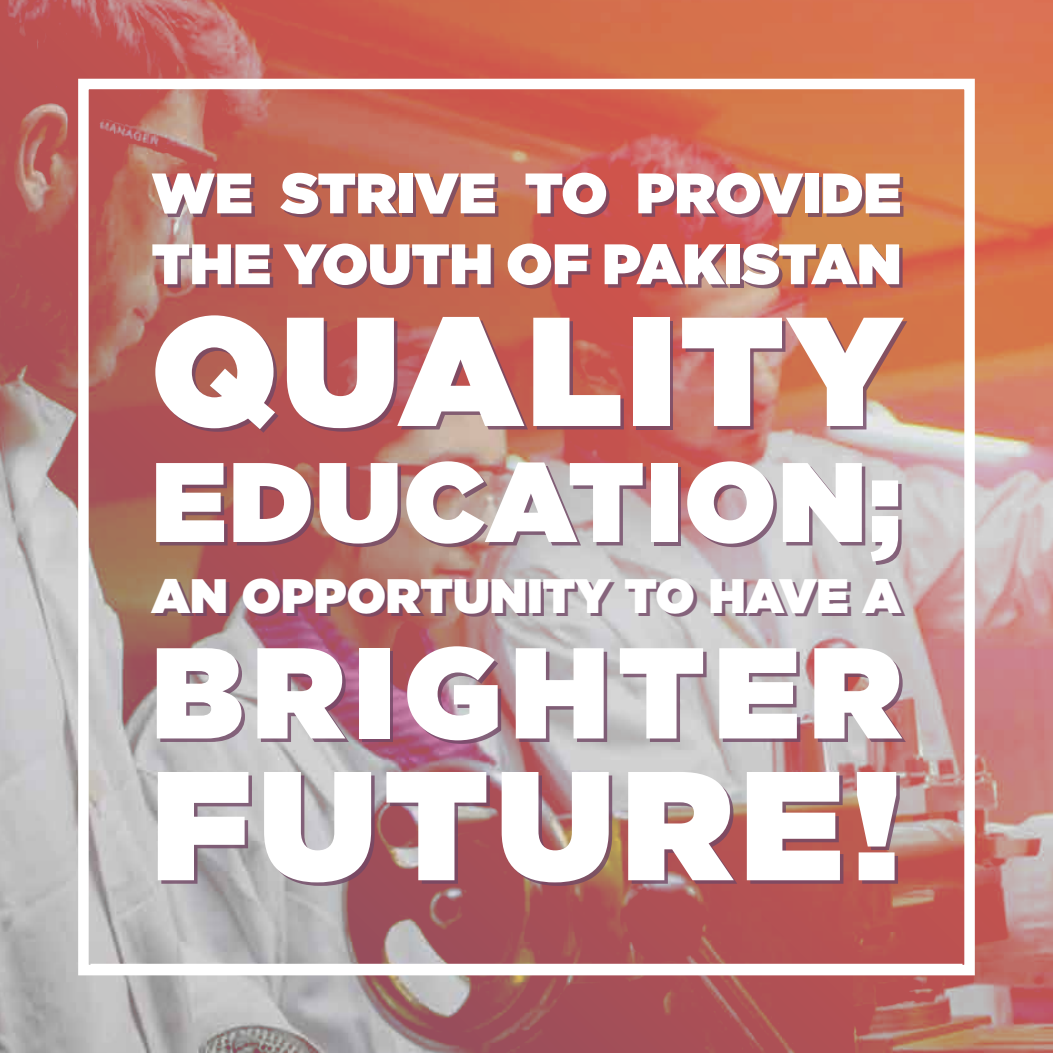
<style>
.page{position:relative;width:1053px;height:1053px;background:#fff}
.page>*{position:absolute;margin:0;border:0;box-sizing:border-box;transform-origin:0 0}
.t1{font:900 154.53px "Gotham";letter-spacing:.03em;color:#fff}
.t2{font:900 128.8px "Gotham";letter-spacing:.07em;color:#fff}
.t3{font:900 112.7px "Gotham";letter-spacing:.02em;color:#fff}
.t4{font:900 56.88px/70.9px "Gotham";color:#fff}
.t5{font:900 48.3px "Gotham";color:#fff}
</style>
<div class="page">
<img style="left:0;top:0;width:1052px;height:1052px">
<svg style="left:90px;top:963px;width:872px;height:1px"></svg>
<div style="left:78px;top:79px;width:896px;height:896px;border:10px solid #fff"></div>
<p class="t4" style="left:152px;top:157px;width:751px">WE STRIVE TO PROVIDE<br>THE YOUTH OF PAKISTAN</p>
<h1 class="t1" style="left:152px;top:260px;width:751px">QUALITY</h1>
<h3 class="t3" style="left:152px;top:421px;width:751px">EDUCATION;</h3>
<p class="t5" style="left:152px;top:561px;width:751px">AN OPPORTUNITY TO HAVE A</p>
<h2 class="t2" style="left:152px;top:600px;width:751px">BRIGHTER</h2>
<h1 class="t1" style="left:152px;top:714px;width:751px">FUTURE!</h1>
</div>
